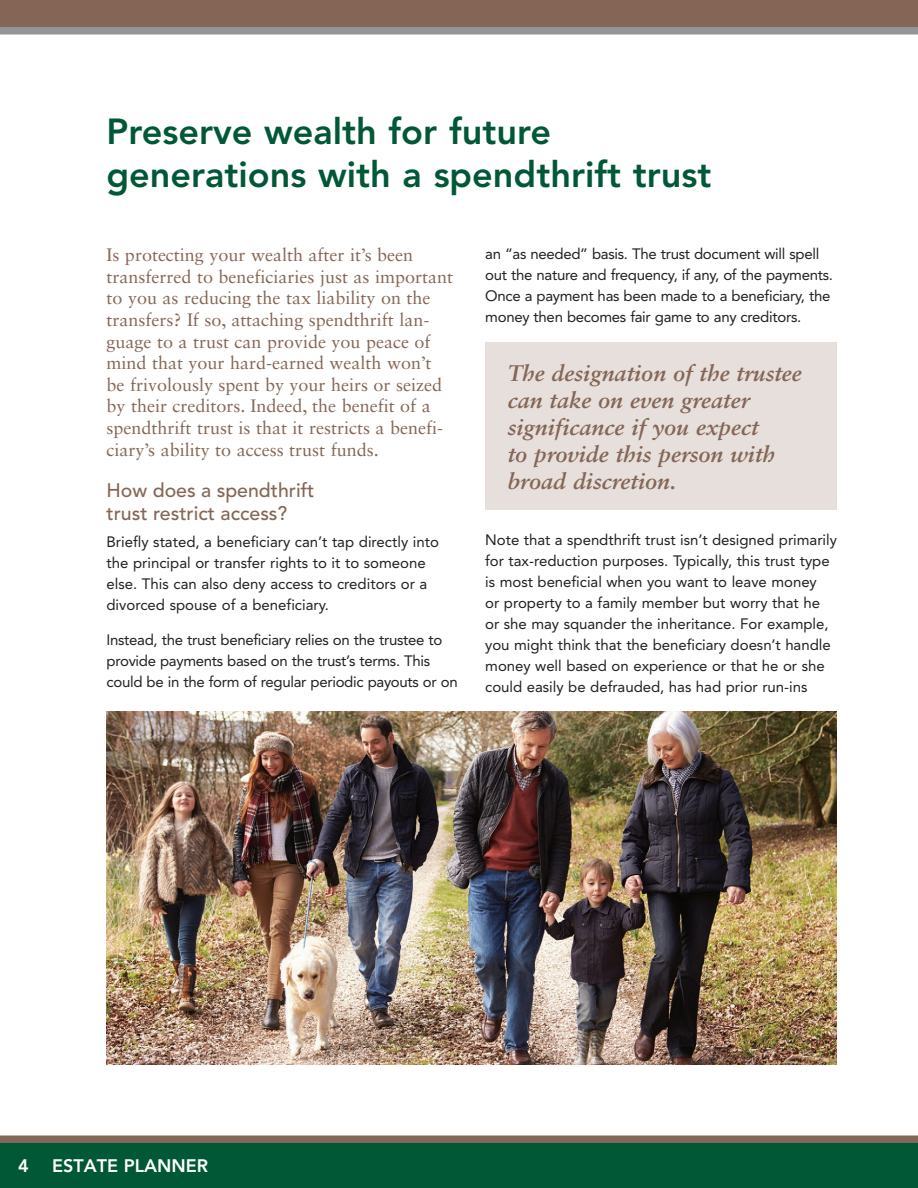
<style>
.page{position:relative;width:918px;height:1188px;background:#fff}
.page>*{position:absolute;margin:0;border:0;box-sizing:border-box;transform-origin:0 0}
.t1{font:800 36px/43.2px "Avenir LT Std";color:#005837}
.t2{font:italic 700 22.5px/27px "Sabon LT Std";color:#856656}
.t3{font:500 19.5px/23.4px "Avenir LT Std";color:#856656}
.t4{font:18px/21.6px "Sabon LT Std";color:#856656}
.t5{font:800 18px "Avenir LT Std";color:#fff}
.t6{font:15px/21px "Avenir LT Std";color:#231f20}
.t7{font:15px/21px "Avenir LT Std";letter-spacing:-.02em;color:#231f20}
</style>
<div class="page">
<div style="left:0;top:0;width:918px;height:27px;background:#856656"></div>
<div style="left:0;top:27px;width:918px;height:7px;background:#939598"></div>
<div style="left:0;top:1136px;width:918px;height:7px;background:#856656"></div>
<div style="left:0;top:1143px;width:918px;height:45px;background:#005837"></div>
<img style="left:106px;top:711px;width:731px;height:354px">
<div style="left:485px;top:342px;width:352px;height:168px;background:#e6dfdb"></div>
<h1 class="t1" style="left:106px;top:110px;width:606px">Preserve wealth for future generations with a spendthrift trust</h1>
<p class="t4" style="left:107px;top:244px;width:348px">Is protecting your wealth after it’s been transferred to beneficiaries just as important to you as reducing the tax liability on the transfers? If so, attaching spendthrift lan&shy;guage to a trust can provide you peace of mind that your hard-earned wealth won’t be frivolously spent by your heirs or seized by their creditors. Indeed, the benefit of a spendthrift trust is that it restricts a benefi&shy;ciary’s ability to access trust funds.</p>
<h3 class="t3" style="left:106px;top:479px;width:210px">How does a spendthrift trust restrict access?</h3>
<p class="t6" style="left:106px;top:532px;width:334px">Briefly stated, a beneficiary can’t tap directly into the principal or transfer rights to it to someone else. This can also deny access to creditors or a divorced spouse of a beneficiary.</p>
<p class="t7" style="left:106px;top:629px;width:353px">Instead, the trust beneficiary relies on the trustee to provide payments based on the trust’s terms. This could be in the form of regular periodic payouts or on</p>
<p class="t7" style="left:485px;top:243px;width:349px">an “as needed” basis. The trust document will spell out the nature and frequency, if any, of the payments.<br>Once a payment has been made to a beneficiary, the money then becomes fair game to any creditors.</p>
<h2 class="t2" style="left:508px;top:359px;width:296px">The designation of the trustee can take on even greater significance if you expect<br>to provide this person with broad discretion.</h2>
<p class="t6" style="left:485px;top:530px;width:353px">Note that a spendthrift trust isn’t designed primarily for tax-reduction purposes. Typically, this trust type is most beneficial when you want to leave money<br>or property to a family member but worry that he or she may squander the inheritance. For example, you might think that the beneficiary doesn’t handle money well based on experience or that he or she could easily be defrauded, has had prior run-ins</p>
<p class="t5" style="left:18px;top:1155px;width:12px">4</p>
<p class="t5" style="left:52px;top:1155px;width:158px">ESTATE PLANNER</p>
</div>
